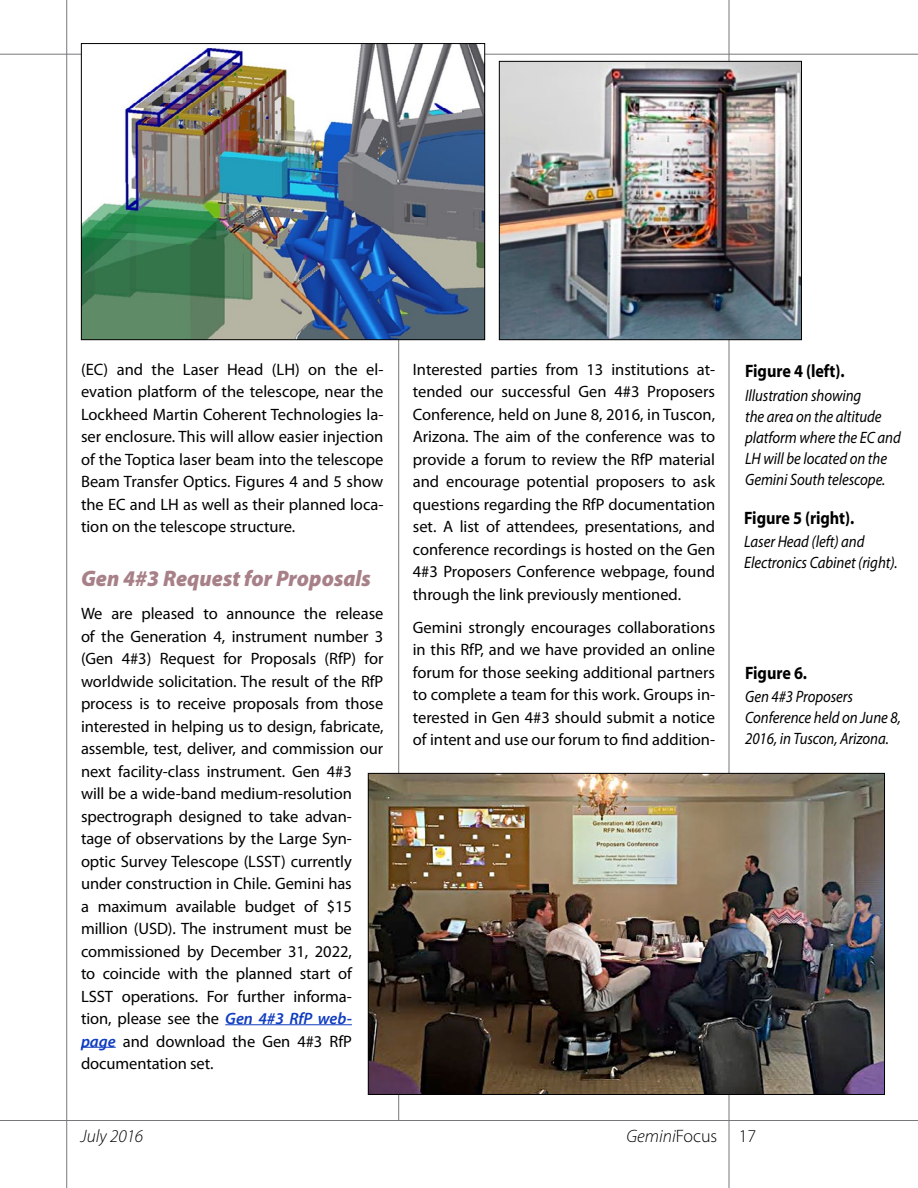
<style>
.page{position:relative;width:918px;height:1188px;background:#fff}
.page>*{position:absolute;margin:0;border:0;box-sizing:border-box;transform-origin:0 0}
.subheader{font:italic 900 22.5px "Myriad Pro";color:#a88088;scale:.95 1}
.Figure{font:700 18px "Myriad";letter-spacing:-.005em;color:#000;scale:.9 1}
.t1{font:300 18px "Myriad Pro";color:#000}
.t2{font:italic 300 18px "Myriad Pro";color:#000}
.body_text{font:16.5px/22.5px "Myriad Pro";letter-spacing:-.005em;color:#000;text-align:justify}
.figure_caption{font:italic 16.5px/21px "Myriad Pro";letter-spacing:-.005em;color:#000;scale:.9 1}
.s1{font-weight:600;font-style:italic;color:#0f3cc0}
.s2{font-style:italic}
</style>
<div class="page">
<hr style="left:0;top:54px;width:918px;height:1px;background:#77787b">
<hr style="left:0;top:1120px;width:918px;height:1px;background:#77787b">
<hr style="left:66px;top:0;width:1px;height:1188px;background:#77787b">
<hr style="left:729px;top:0;width:1px;height:1188px;background:#77787b">
<hr style="left:398px;top:54px;width:1px;height:1067px;background:#77787b">
<hr style="left:225px;top:1025px;width:127px;height:1px;background:#0f3cc0">
<hr style="left:81px;top:1047px;width:35px;height:1px;background:#0f3cc0">
<img style="left:83px;top:45px;width:400px;height:293px">
<div style="left:81px;top:43px;width:404px;height:297px;border:1px solid #000"></div>
<img style="left:501px;top:63px;width:299px;height:275px">
<div style="left:499px;top:61px;width:303px;height:279px;border:1px solid #000"></div>
<img style="left:370px;top:775px;width:513px;height:318px">
<div style="left:368px;top:773px;width:517px;height:322px;border:1px solid #000"></div>
<p class="body_text" style="left:81px;top:358px;width:304px">(EC) and the Laser Head (LH) on the el&shy;evation platform of the telescope, near the Lockheed Martin Coherent Technologies la&shy;ser enclosure. This will allow easier injection of the Toptica laser beam into the telescope Beam Transfer Optics. Figures 4 and 5 show the EC and LH as well as their planned loca&shy;tion on the telescope structure.</p>
<p class="subheader" style="left:81px;top:564px;width:307px">Gen 4#3 Request for Proposals</p>
<p class="body_text" style="left:81px;top:602px;width:304px;text-align:left">We are pleased to announce the release of the Generation 4, instrument number 3 (Gen 4#3) Request for Proposals (RfP) for worldwide solicitation. The result of the RfP process is to receive proposals from those interested in helping us to design, fabricate, assemble, test, deliver, and commission our next facility-class instrument. Gen 4#3<br>will be a wide-band medium-resolution spectrograph designed to take advan&shy;tage of observations by the Large Syn&shy;optic Survey Telescope (LSST) currently under construction in Chile. Gemini has<br>a maximum available budget of $15 million (USD). The instrument must be commissioned by December 31, 2022,<br>to coincide with the planned start of LSST operations. For further informa&shy;tion, please see the <span class="s1">Gen 4#3 RfP web&shy;page</span> and download the Gen 4#3 RfP documentation set.</p>
<p class="body_text" style="left:413px;top:358px;width:304px">Interested parties from 13 institutions at&shy;tended our successful Gen 4#3 Proposers Conference, held on June 8, 2016, in Tuscon, Arizona. The aim of the conference was to provide a forum to review the RfP material and encourage potential proposers to ask questions regarding the RfP documentation set. A list of attendees, presentations, and conference recordings is hosted on the Gen 4#3 Proposers Conference webpage, found through the link previously mentioned.</p>
<p class="body_text" style="left:413px;top:616px;width:304px">Gemini strongly encourages collaborations in this RfP, and we have provided an online forum for those seeking additional partners to complete a team for this work. Groups in&shy;terested in Gen 4#3 should submit a notice of intent and use our forum to find addition-</p>
<p class="Figure" style="left:745px;top:362px;width:112px">Figure 4 (left).</p>
<p class="figure_caption" style="left:745px;top:385px;width:175px">Illustration showing<br>the area on the altitude platform where the EC and<br>LH will be located on the<br>Gemini South telescope.</p>
<p class="Figure" style="left:744px;top:508px;width:124px">Figure 5 (right).</p>
<p class="figure_caption" style="left:744px;top:531px;width:172px">Laser Head (left) and<br>Electronics Cabinet (right).</p>
<p class="Figure" style="left:745px;top:663px;width:70px">Figure 6.</p>
<p class="figure_caption" style="left:745px;top:686px;width:175px">Gen 4#3 Proposers<br>Conference held on June 8,<br>2016, in Tuscon, Arizona.</p>
<p class="t2" style="left:81px;top:1125px;width:64px">July 2016</p>
<p class="t1" style="left:626px;top:1125px;width:131px"><span class="s2">Gemini</span>Focus 17</p>
</div>
